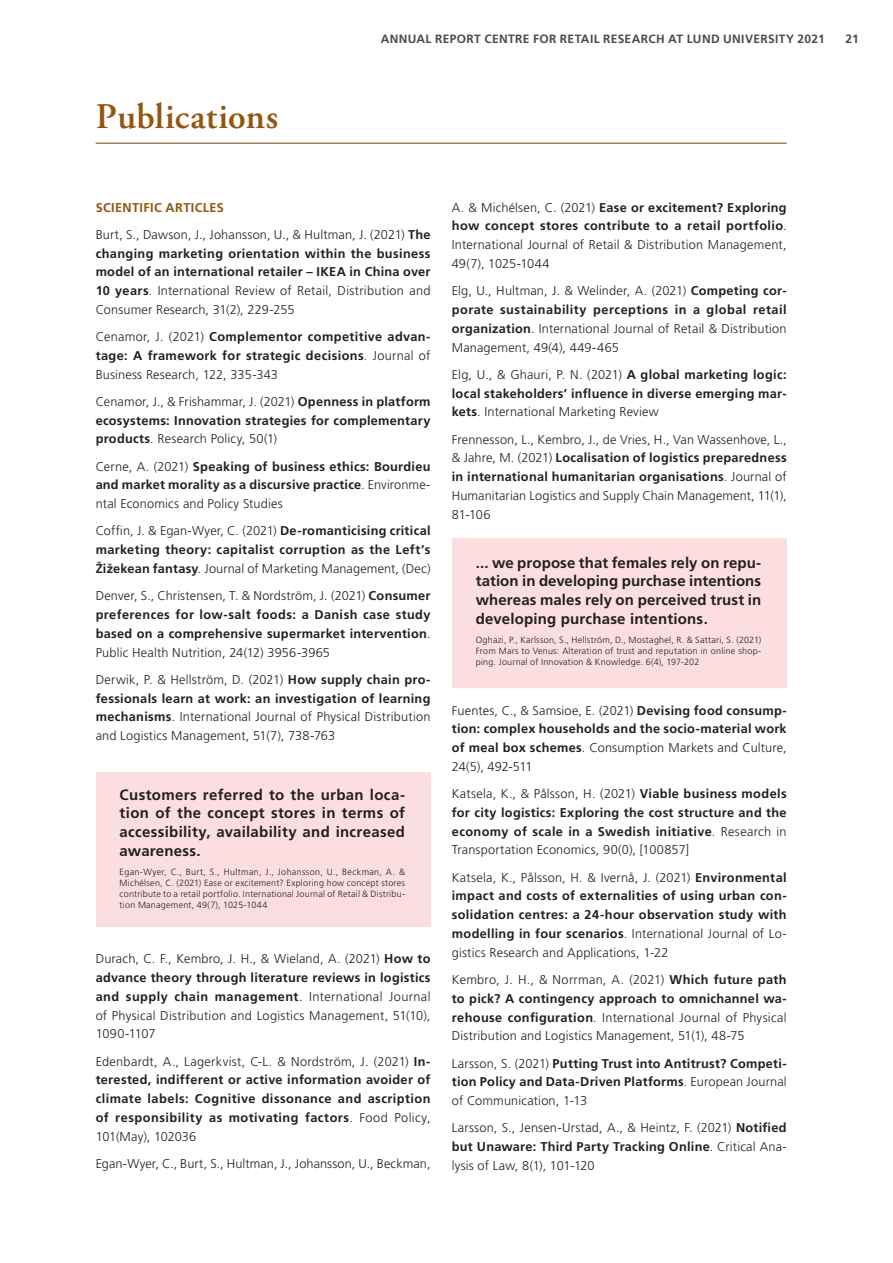
<style>
.page{position:relative;width:893px;height:1263px;background:#fff}
.page>*{position:absolute;margin:0;border:0;box-sizing:border-box;transform-origin:0 0}
.Brons_huvudrubriker{font:600 36px "Adobe Garamond Pro";letter-spacing:.01em;color:#94550c}
.Svart_Brödtext_utan{font:700 15px/18.8px "Frutiger LT Std";letter-spacing:.015em;color:#231f20;text-align:justify}
.Svart_Brödtext_utan-2{font:700 12.75px/18.8px "Frutiger LT Std";letter-spacing:.025em;color:#231f20;text-align:justify}
.Svart_Brödtext_utan-3{font:300 12.75px/18.8px "Frutiger LT Std";letter-spacing:.015em;color:#231f20;text-align:justify}
.Brons_Underrubrik_1{font:700 12.75px "Frutiger LT Std";letter-spacing:.03em;color:#94550c}
.t1{font:700 12px "Frutiger LT Std";letter-spacing:.03em;color:#4c4b43}
.Svart_Brödtext_utan-4{font:300 9px/10.8px "Frutiger LT Std";letter-spacing:.025em;color:#231f20;text-align:justify}
.s1{font-weight:700}
.s2{font-weight:300}
</style>
<div class="page">
<hr style="left:96px;top:143px;width:691px;height:1px;background:#94550c">
<div style="left:452px;top:538px;width:335px;height:150px;background:#fcdee1"></div>
<div style="left:96px;top:772px;width:335px;height:155px;background:#fcdee1"></div>
<p class="Brons_huvudrubriker" style="left:96px;top:96px;width:184px">Publications</p>
<p class="t1" style="left:381px;top:32px;width:446px">ANNUAL REPORT CENTRE FOR RETAIL RESEARCH AT LUND UNIVERSITY 2021</p>
<p class="t1" style="left:846px;top:32px;width:15px">21</p>
<p class="Brons_Underrubrik_1" style="left:96px;top:200px;width:130px">SCIENTIFIC ARTICLES</p>
<p class="Svart_Brödtext_utan-3" style="left:96px;top:225px;width:336px">Burt, S., Dawson, J., Johansson, U., &amp; Hultman, J. (2021) <span class="s1">The changing marketing orientation within the business model of an international retailer – IKEA in China over 10 years</span>. International Review of Retail, Distribution and Consumer Research, 31(2), 229-255</p>
<p class="Svart_Brödtext_utan-2" style="left:96px;top:327px;width:336px"><span class="s2">Cenamor, J. (2021)</span> Complementor competitive advan&shy;tage: A framework for strategic decisions<span class="s2">. Journal of Business Research, 122, 335-343</span></p>
<p class="Svart_Brödtext_utan-2" style="left:96px;top:392px;width:336px"><span class="s2">Cenamor, J., &amp; Frishammar, J. (2021)</span> Openness in platform ecosystems: Innovation strategies for complementary products<span class="s2">. Research Policy, 50(1)</span></p>
<p class="Svart_Brödtext_utan-2" style="left:96px;top:457px;width:336px"><span class="s2">Cerne, A. (2021)</span> Speaking of business ethics: Bourdieu and market morality as a discursive practice<span class="s2">. Environme&shy;ntal Economics and Policy Studies</span></p>
<p class="Svart_Brödtext_utan-2" style="left:96px;top:522px;width:336px"><span class="s2">Coffin, J. &amp; Egan-Wyer, C. (2021)</span> De-romanticising critical marketing theory: capitalist corruption as the Left’s Žižekean fantasy<span class="s2">. Journal of Marketing Management, (Dec)</span></p>
<p class="Svart_Brödtext_utan-2" style="left:96px;top:586px;width:336px"><span class="s2">Denver, S., Christensen, T. &amp; Nordström, J. (2021)</span> Consumer preferences for low-salt foods: a Danish case study based on a comprehensive supermarket intervention<span class="s2">.<br>Public Health Nutrition, 24(12) 3956-3965</span></p>
<p class="Svart_Brödtext_utan-3" style="left:96px;top:670px;width:336px">Derwik, P. &amp; Hellström, D. (2021) <span class="s1">How supply chain pro&shy;fessionals learn at work: an investigation of learning mechanisms</span>. International Journal of Physical Distribution and Logistics Management, 51(7), 738-763</p>
<p class="Svart_Brödtext_utan" style="left:120px;top:785px;width:287px">Customers referred to the urban loca&shy;tion of the concept stores in terms of accessibility, availability and increased awareness.</p>
<p class="Svart_Brödtext_utan-4" style="left:120px;top:867px;width:287px">Egan-Wyer, C., Burt, S., Hultman, J., Johansson, U., Beckman, A. &amp; Michélsen, C. (2021) Ease or excitement? Exploring how concept stores contribute to a retail portfolio. International Journal of Retail &amp; Distribu&shy;tion Management, 49(7), 1025-1044</p>
<p class="Svart_Brödtext_utan-3" style="left:96px;top:950px;width:336px">Durach, C. F., Kembro, J. H., &amp; Wieland, A. (2021) <span class="s1">How to advance theory through literature reviews in logistics and supply chain management</span>. International Journal of Physical Distribution and Logistics Management, 51(10), 1090-1107</p>
<p class="Svart_Brödtext_utan-2" style="left:96px;top:1052px;width:336px"><span class="s2">Edenbardt, A., Lagerkvist, C-L. &amp; Nordström, J. (2021)</span> In&shy;terested, indifferent or active information avoider of climate labels: Cognitive dissonance and ascription of responsibility as motivating factors<span class="s2">. Food Policy, 101(May), 102036</span></p>
<p class="Svart_Brödtext_utan-3" style="left:96px;top:1154px;width:336px">Egan-Wyer, C., Burt, S., Hultman, J., Johansson, U., Beckman,</p>
<p class="Svart_Brödtext_utan-3" style="left:452px;top:198px;width:336px">A. &amp; Michélsen, C. (2021) <span class="s1">Ease or excitement? Exploring how concept stores contribute to a retail portfolio</span>.<br>International Journal of Retail &amp; Distribution Management, 49(7), 1025-1044</p>
<p class="Svart_Brödtext_utan-3" style="left:452px;top:282px;width:336px">Elg, U., Hultman, J. &amp; Welinder, A. (2021) <span class="s1">Competing cor&shy;porate sustainability perceptions in a global retail organization</span>. International Journal of Retail &amp; Distribution Management, 49(4), 449-465</p>
<p class="Svart_Brödtext_utan-2" style="left:452px;top:365px;width:336px"><span class="s2">Elg, U., &amp; Ghauri, P. N. (2021)</span> A global marketing logic: local stakeholders’ influence in diverse emerging mar&shy;kets<span class="s2">. International Marketing Review</span></p>
<p class="Svart_Brödtext_utan-3" style="left:452px;top:430px;width:336px">Frennesson, L., Kembro, J., de Vries, H., Van Wassenhove, L., &amp; Jahre, M. (2021) <span class="s1">Localisation of logistics preparedness in international humanitarian organisations</span>. Journal of Humanitarian Logistics and Supply Chain Management, 11(1), 81-106</p>
<p class="Svart_Brödtext_utan" style="left:476px;top:553px;width:287px">... we propose that females rely on repu&shy;tation in developing purchase intentions whereas males rely on perceived trust in developing purchase intentions.</p>
<p class="Svart_Brödtext_utan-4" style="left:476px;top:635px;width:287px">Oghazi, P., Karlsson, S., Hellström, D., Mostaghel, R. &amp; Sattari, S. (2021)<br>From Mars to Venus: Alteration of trust and reputation in online shop&shy;ping. Journal of Innovation &amp; Knowledge. 6(4), 197-202</p>
<p class="Svart_Brödtext_utan-2" style="left:452px;top:701px;width:336px"><span class="s2">Fuentes, C., &amp; Samsioe, E. (2021)</span> Devising food consump&shy;tion: complex households and the socio-material work of meal box schemes<span class="s2">. Consumption Markets and Culture, 24(5), 492-511</span></p>
<p class="Svart_Brödtext_utan-2" style="left:452px;top:784px;width:336px"><span class="s2">Katsela, K., &amp; Pålsson, H. (2021)</span> Viable business models for city logistics: Exploring the cost structure and the economy of scale in a Swedish initiative<span class="s2">. Research in Transportation Economics, 90(0), [100857]</span></p>
<p class="Svart_Brödtext_utan-2" style="left:452px;top:868px;width:336px"><span class="s2">Katsela, K., Pålsson, H. &amp; Ivernå, J. (2021)</span> Environmental impact and costs of externalities of using urban con&shy;solidation centres: a 24-hour observation study with modelling in four scenarios<span class="s2">. International Journal of Lo&shy;gistics Research and Applications, 1-22</span></p>
<p class="Svart_Brödtext_utan-3" style="left:452px;top:970px;width:336px">Kembro, J. H., &amp; Norrman, A. (2021) <span class="s1">Which future path to pick? A contingency approach to omnichannel wa&shy;rehouse configuration</span>. International Journal of Physical Distribution and Logistics Management, 51(1), 48-75</p>
<p class="Svart_Brödtext_utan-2" style="left:452px;top:1054px;width:336px"><span class="s2">Larsson, S. (2021)</span> Putting Trust into Antitrust? Competi&shy;tion Policy and Data-Driven Platforms<span class="s2">. European Journal of Communication, 1-13</span></p>
<p class="Svart_Brödtext_utan-3" style="left:452px;top:1119px;width:336px">Larsson, S., Jensen-Urstad, A., &amp; Heintz, F. (2021) <span class="s1">Notified but Unaware: Third Party Tracking Online</span>. Critical Ana&shy;lysis of Law, 8(1), 101-120</p>
</div>
